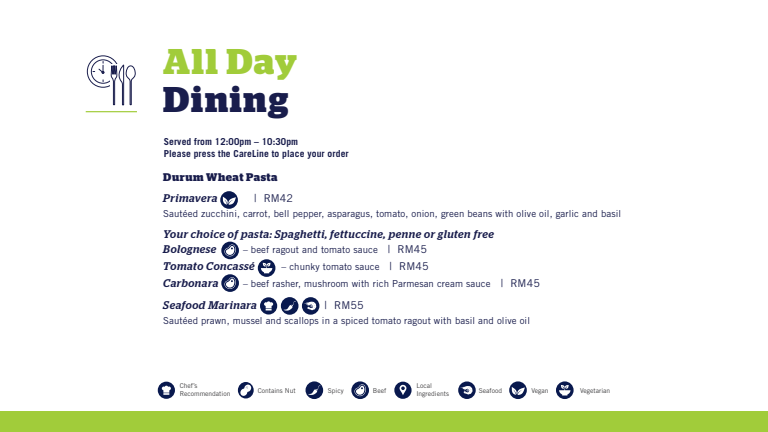
<style>
.page{position:relative;width:768px;height:432px;background:#fff}
.page>*{position:absolute;margin:0;border:0;box-sizing:border-box;transform-origin:0 0}
.t1{font:700 35.6px "Stag";color:#a1cc3a}
.t2{font:700 35.6px "Stag";letter-spacing:.05em;color:#191d4c}
.t3{font:italic 500 11.2px/14.4px "Stag";letter-spacing:.05em;color:#191d4c}
.t4{font:700 11.2px "Stag";letter-spacing:.045em;color:#191d4c}
.t5{font:10.8px "Trade Gothic";letter-spacing:.01em;color:#191d4c}
.t6{font:9.6px "Trade Gothic";letter-spacing:.01em;color:#191d4c}
.t7{font:700 9.6px/12px "Trade Gothic LT Std";letter-spacing:.01em;color:#191d4c}
.t8{font:6.8px/8px "Trade Gothic LT Std";color:#414042}
.s1{font-size:11.2px}
.s2{font-size:10.8px}
</style>
<div class="page">
<hr style="left:86px;top:111px;width:51px;height:1px;background:#a1cc3a">
<svg style="left:86px;top:55px;width:50px;height:58px"></svg>
<svg style="left:394px;top:382px;width:18px;height:17px"></svg>
<svg style="left:458px;top:381px;width:18px;height:18px"></svg>
<svg style="left:351px;top:381px;width:18px;height:18px"></svg>
<svg style="left:509px;top:381px;width:18px;height:18px"></svg>
<svg style="left:556px;top:381px;width:18px;height:18px"></svg>
<svg style="left:305px;top:381px;width:18px;height:18px"></svg>
<svg style="left:238px;top:382px;width:16px;height:17px"></svg>
<svg style="left:158px;top:382px;width:17px;height:17px"></svg>
<div style="left:0;top:412px;width:768px;height:20px;background:#a1cc3a"></div>
<svg style="left:221px;top:242px;width:18px;height:17px"></svg>
<svg style="left:221px;top:274px;width:18px;height:18px"></svg>
<svg style="left:220px;top:191px;width:18px;height:18px"></svg>
<svg style="left:258px;top:259px;width:17px;height:18px"></svg>
<svg style="left:260px;top:297px;width:59px;height:18px"></svg>
<h1 class="t1" style="left:163px;top:41px;width:135px">All Day</h1>
<h1 class="t2" style="left:163px;top:78px;width:127px">Dining</h1>
<p class="t7" style="left:164px;top:135px;width:187px">Served from 12:00pm – 10:30pm<br>Please press the CareLine to place your order</p>
<p class="t4" style="left:163px;top:170px;width:116px">Durum Wheat Pasta</p>
<p class="t3" style="left:163px;top:191px;width:56px">Primavera</p>
<p class="t5" style="left:254px;top:192px;width:41px"><span class="s1">|</span> RM42</p>
<p class="t6" style="left:163px;top:208px;width:459px">Sautéed zucchini, carrot, bell pepper, asparagus, tomato, onion, green beans with olive oil, garlic and basil</p>
<p class="t3" style="left:163px;top:227px;width:332px">Your choice of pasta: Spaghetti, fettuccine, penne or gluten free<br>Bolognese</p>
<p class="t6" style="left:243px;top:244px;width:185px">– beef ragout and tomato sauce <span class="s1">|</span> <span class="s2">RM45</span></p>
<p class="t3" style="left:163px;top:259px;width:93px">Tomato Concassé</p>
<p class="t6" style="left:281px;top:261px;width:149px">– chunky tomato sauce <span class="s1">|</span> <span class="s2">RM45</span></p>
<p class="t3" style="left:163px;top:276px;width:57px">Carbonara</p>
<p class="t6" style="left:243px;top:278px;width:298px">– beef rasher, mushroom with rich Parmesan cream sauce <span class="s1">|</span> <span class="s2">RM45</span></p>
<p class="t3" style="left:163px;top:298px;width:95px">Seafood Marinara</p>
<p class="t5" style="left:324px;top:299px;width:41px"><span class="s1">|</span> RM55</p>
<p class="t6" style="left:163px;top:315px;width:368px">Sautéed prawn, mussel and scallops in a spiced tomato ragout with basil and olive oil</p>
<p class="t8" style="left:180px;top:382px;width:52px">Chef’s<br>Recommendation</p>
<p class="t8" style="left:416px;top:382px;width:34px">Local<br>Ingredients</p>
<p class="t8" style="left:258px;top:387px;width:39px">Contains Nut</p>
<p class="t8" style="left:328px;top:387px;width:17px">Spicy</p>
<p class="t8" style="left:373px;top:387px;width:15px">Beef</p>
<p class="t8" style="left:479px;top:387px;width:25px">Seafood</p>
<p class="t8" style="left:531px;top:387px;width:19px">Vegan</p>
<p class="t8" style="left:580px;top:387px;width:32px">Vegetarian</p>
</div>
